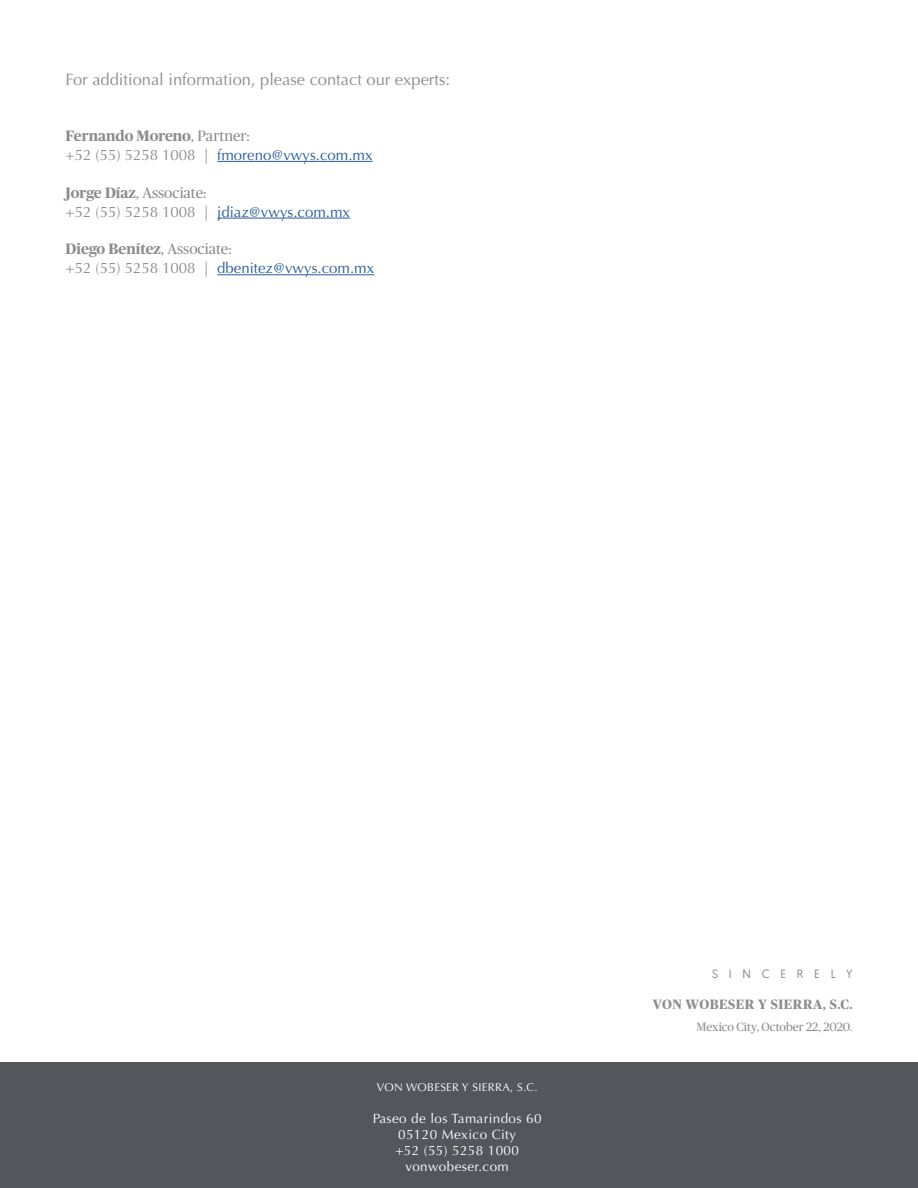
<style>
.page{position:relative;width:918px;height:1188px;background:#fff}
.page>*{position:absolute;margin:0;border:0;box-sizing:border-box;transform-origin:0 0}
.t1{font:16.5px "Optima";color:#8b8c8d}
.t2{font:15px "Optima";color:#275b9b}
.t3{font:700 15px "Publico";color:#8b8c8d}
.t4{font:15px "Publico";color:#8b8c8d}
.t5{font:13.5px/16.2px "Optima";letter-spacing:.03em;color:#fff;text-align:center}
.t6{font:700 13.5px "Publico";letter-spacing:.04em;color:#8b8c8d}
.t7{font:12px "Publico";color:#8b8c8d}
.t8{font:12px "Geomanist";letter-spacing:.9em;color:#8b8c8d}
.t9{font:11.25px "Optima";letter-spacing:.03em;color:#fff}
.s1{font-weight:400}
.s2{color:#8b8c8d}
.s3{font-weight:700}
</style>
<div class="page">
<div style="left:0;top:1063px;width:918px;height:125px;background:#53565a"></div>
<hr style="left:217px;top:161px;width:156px;height:1px;background:#275b9b">
<hr style="left:217px;top:218px;width:133px;height:1px;background:#275b9b">
<hr style="left:217px;top:274px;width:157px;height:1px;background:#275b9b">
<p class="t1" style="left:66px;top:70px;width:386px">For additional information, please contact our experts:</p>
<p class="t3" style="left:66px;top:127px;width:186px">Fernando Moreno<span class="s1">, Partner:</span></p>
<p class="t2" style="left:66px;top:146px;width:309px"><span class="s2">+52 (55) 5258 1008 |</span> fmoreno@vwys.com.mx</p>
<p class="t4" style="left:66px;top:184px;width:142px"><span class="s3">Jorge Díaz</span>, Associate:</p>
<p class="t2" style="left:66px;top:203px;width:286px"><span class="s2">+52 (55) 5258 1008 |</span> jdiaz@vwys.com.mx</p>
<p class="t3" style="left:66px;top:241px;width:168px">Diego Benítez<span class="s1">, Associate:</span></p>
<p class="t2" style="left:66px;top:259px;width:310px"><span class="s2">+52 (55) 5258 1008 |</span> dbenitez@vwys.com.mx</p>
<p class="t9" style="left:377px;top:1081px;width:162px">VON WOBESER Y SIERRA, S.C.</p>
<p class="t5" style="left:373px;top:1110px;width:170px">Paseo de los Tamarindos 60<br>05120 Mexico City<br>+52 (55) 5258 1000 vonwobeser.com</p>
<p class="t8" style="left:712px;top:966px;width:142px">SINCERELY</p>
<p class="t6" style="left:653px;top:997px;width:201px">VON WOBESER Y SIERRA, S.C.</p>
<p class="t7" style="left:697px;top:1020px;width:157px">Mexico City, October 22, 2020.</p>
</div>
